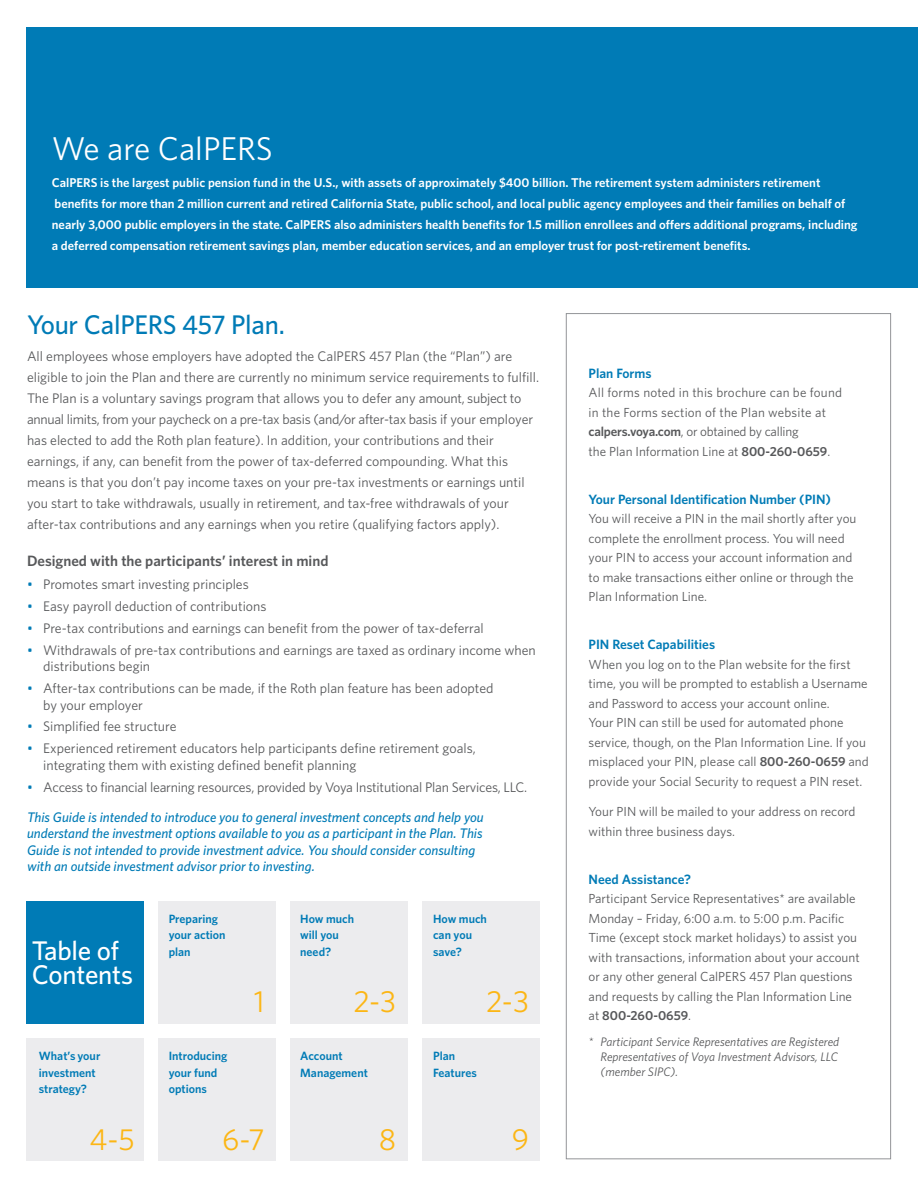
<style>
.page{position:relative;width:918px;height:1188px;background:#fff}
.page>*{position:absolute;margin:0;border:0;box-sizing:border-box;transform-origin:0 0}
.Headline{font:33px "Whitney";color:#fff}
.headline_-_sidebar{font:30.45px "Whitney";color:#fcb615}
.Headline_-smaller{font:500 27px "Whitney";letter-spacing:-.01em;color:#007bb6}
.Headline_-smaller-2{font:500 27px/24px "Whitney";letter-spacing:-.01em;color:#fff}
.subhead{font:600 15px "Whitney";color:#57585a}
.Main_Text{font:13.8px/21px "Whitney";color:#57585a}
.Main_Text_-_italic{font:italic 500 13.8px/16.5px "Whitney";color:#007bb6}
.headline_-_sidebar-2{font:600 13.5px "Whitney";color:#007bb6}
.Main_Text_-_sidebar{font:13.2px/19.5px "Whitney";color:#57585a}
.Main_Text-2{font:600 12.75px/21px "Whitney";color:#fff}
.Main_Text_-_sidebar-2{font:italic 12.3px/15px "Whitney";color:#57585a;text-align:justify}
.headline_-_sidebar-3{font:600 12px/16.5px "Whitney";color:#007bb6}
.s1{color:#007bb6}
.s2{font-weight:600}
</style>
<div class="page">
<div style="left:26px;top:27px;width:892px;height:260px;background:#007bb6"></div>
<div style="left:26px;top:902px;width:117px;height:122px;background:#007bb6"></div>
<div style="left:26px;top:1039px;width:117px;height:122px;background:#ececee"></div>
<div style="left:158px;top:902px;width:118px;height:122px;background:#ececee"></div>
<div style="left:158px;top:1039px;width:118px;height:122px;background:#ececee"></div>
<div style="left:290px;top:902px;width:118px;height:122px;background:#ececee"></div>
<div style="left:290px;top:1039px;width:118px;height:122px;background:#ececee"></div>
<div style="left:422px;top:902px;width:118px;height:122px;background:#ececee"></div>
<div style="left:422px;top:1039px;width:118px;height:122px;background:#ececee"></div>
<p class="Headline" style="left:52px;top:127px;width:223px">We are CalPERS</p>
<p class="Main_Text-2" style="left:52px;top:172px;width:807px">CalPERS is the largest public pension fund in the U.S., with assets of approximately $400 billion. The retirement system administers retirement benefits for more than 2 million current and retired California State, public school, and local public agency employees and their families on behalf of nearly 3,000 public employers in the state. CalPERS also administers health benefits for 1.5 million enrollees and offers additional programs, including a deferred compensation retirement savings plan, member education services, and an employer trust for post-retirement benefits.</p>
<p class="Headline_-smaller" style="left:27px;top:307px;width:259px">Your CalPERS 457 Plan.</p>
<p class="Main_Text" style="left:27px;top:345px;width:514px">All employees whose employers have adopted the CalPERS 457 Plan (the “Plan”) are eligible to join the Plan and there are currently no minimum service requirements to fulfill.<br>The Plan is a voluntary savings program that allows you to defer any amount, subject to annual limits, from your paycheck on a pre-tax basis (and/or after-tax basis if your employer has elected to add the Roth plan feature). In addition, your contributions and their earnings, if any, can benefit from the power of tax-deferred compounding. What this means is that you don’t pay income taxes on your pre-tax investments or earnings until you start to take withdrawals, usually in retirement, and tax-free withdrawals of your after-tax contributions and any earnings when you retire (qualifying factors apply).</p>
<p class="subhead" style="left:27px;top:551px;width:303px">Designed with the participants’ interest in mind</p>
<p class="Main_Text" style="left:27px;top:573px;width:223px"><span class="s1">•</span> Promotes smart investing principles</p>
<p class="Main_Text" style="left:27px;top:595px;width:241px"><span class="s1">•</span> Easy payroll deduction of contributions</p>
<p class="Main_Text" style="left:27px;top:617px;width:458px"><span class="s1">•</span> Pre-tax contributions and earnings can benefit from the power of tax-deferral</p>
<p class="Main_Text" style="left:43px;top:641px;width:494px;line-height:16.5px;text-indent:-16px"><span class="s1">•</span> Withdrawals of pre-tax contributions and earnings are taxed as ordinary income when distributions begin</p>
<p class="Main_Text" style="left:43px;top:680px;width:452px;line-height:16.5px;text-indent:-16px"><span class="s1">•</span> After-tax contributions can be made, if the Roth plan feature has been adopted by your employer</p>
<p class="Main_Text" style="left:27px;top:716px;width:151px"><span class="s1">•</span> Simplified fee structure</p>
<p class="Main_Text" style="left:43px;top:740px;width:434px;line-height:16.5px;text-indent:-16px"><span class="s1">•</span> Experienced retirement educators help participants define retirement goals, integrating them with existing defined benefit planning</p>
<p class="Main_Text" style="left:27px;top:776px;width:502px"><span class="s1">•</span> Access to financial learning resources, provided by Voya Institutional Plan Services, LLC.</p>
<p class="Main_Text_-_italic" style="left:27px;top:809px;width:458px">This Guide is intended to introduce you to general investment concepts and help you understand the investment options available to you as a participant in the Plan. This Guide is not intended to provide investment advice. You should consider consulting with an outside investment advisor prior to investing.</p>
<p class="Headline_-smaller-2" style="left:32px;top:939px;width:103px">Table of<br>Contents</p>
<p class="headline_-_sidebar-3" style="left:39px;top:1048px;width:63px">What’s your investment strategy?</p>
<p class="headline_-_sidebar-3" style="left:169px;top:910px;width:58px">Preparing your action plan</p>
<p class="headline_-_sidebar-3" style="left:169px;top:1048px;width:60px">Introducing your fund options</p>
<p class="headline_-_sidebar" style="left:254px;top:982px;width:12px">1</p>
<p class="headline_-_sidebar" style="left:89px;top:1119px;width:47px">4-5</p>
<p class="headline_-_sidebar" style="left:222px;top:1119px;width:44px">6-7</p>
<p class="headline_-_sidebar-3" style="left:300px;top:910px;width:55px">How much will you need?</p>
<p class="headline_-_sidebar" style="left:353px;top:982px;width:44px">2-3</p>
<p class="headline_-_sidebar-3" style="left:300px;top:1048px;width:69px">Account<br>Management</p>
<p class="headline_-_sidebar" style="left:379px;top:1119px;width:19px">8</p>
<p class="headline_-_sidebar-3" style="left:433px;top:910px;width:55px">How much can you save?</p>
<p class="headline_-_sidebar" style="left:486px;top:982px;width:44px">2-3</p>
<p class="headline_-_sidebar-3" style="left:433px;top:1048px;width:45px">Plan<br>Features</p>
<p class="headline_-_sidebar" style="left:512px;top:1119px;width:19px">9</p>
<p class="headline_-_sidebar-2" style="left:589px;top:364px;width:65px">Plan Forms</p>
<p class="Main_Text_-_sidebar" style="left:589px;top:383px;width:255px">All forms noted in this brochure can be found in the Forms section of the Plan website at <span class="s2">calpers.voya.com</span>, or obtained by calling<br>the Plan Information Line at <span class="s2">800-260-0659</span>.</p>
<p class="headline_-_sidebar-2" style="left:589px;top:490px;width:244px">Your Personal Identification Number (PIN)</p>
<p class="Main_Text_-_sidebar" style="left:589px;top:509px;width:269px">You will receive a PIN in the mail shortly after you complete the enrollment process. You will need your PIN to access your account information and to make transactions either online or through the Plan Information Line.</p>
<p class="headline_-_sidebar-2" style="left:589px;top:636px;width:128px">PIN Reset Capabilities</p>
<p class="Main_Text_-_sidebar" style="left:589px;top:654px;width:282px">When you log on to the Plan website for the first time, you will be prompted to establish a Username and Password to access your account online.<br>Your PIN can still be used for automated phone service, though, on the Plan Information Line. If you misplaced your PIN, please call <span class="s2">800-260-0659</span> and provide your Social Security to request a PIN reset.</p>
<p class="Main_Text_-_sidebar" style="left:589px;top:802px;width:268px">Your PIN will be mailed to your address on record within three business days.</p>
<p class="headline_-_sidebar-2" style="left:589px;top:870px;width:104px">Need Assistance?</p>
<p class="Main_Text_-_sidebar" style="left:589px;top:889px;width:273px">Participant Service Representatives* are available Monday – Friday, 6:00 a.m. to 5:00 p.m. Pacific Time (except stock market holidays) to assist you with transactions, information about your account or any other general CalPERS 457 Plan questions and requests by calling the Plan Information Line at <span class="s2">800-260-0659</span>.</p>
<p class="Main_Text_-_sidebar-2" style="left:601px;top:1034px;width:240px;text-indent:-12px">* Participant Service Representatives are Registered Representatives of Voya Investment Advisors, LLC (member SIPC).</p>
</div>
